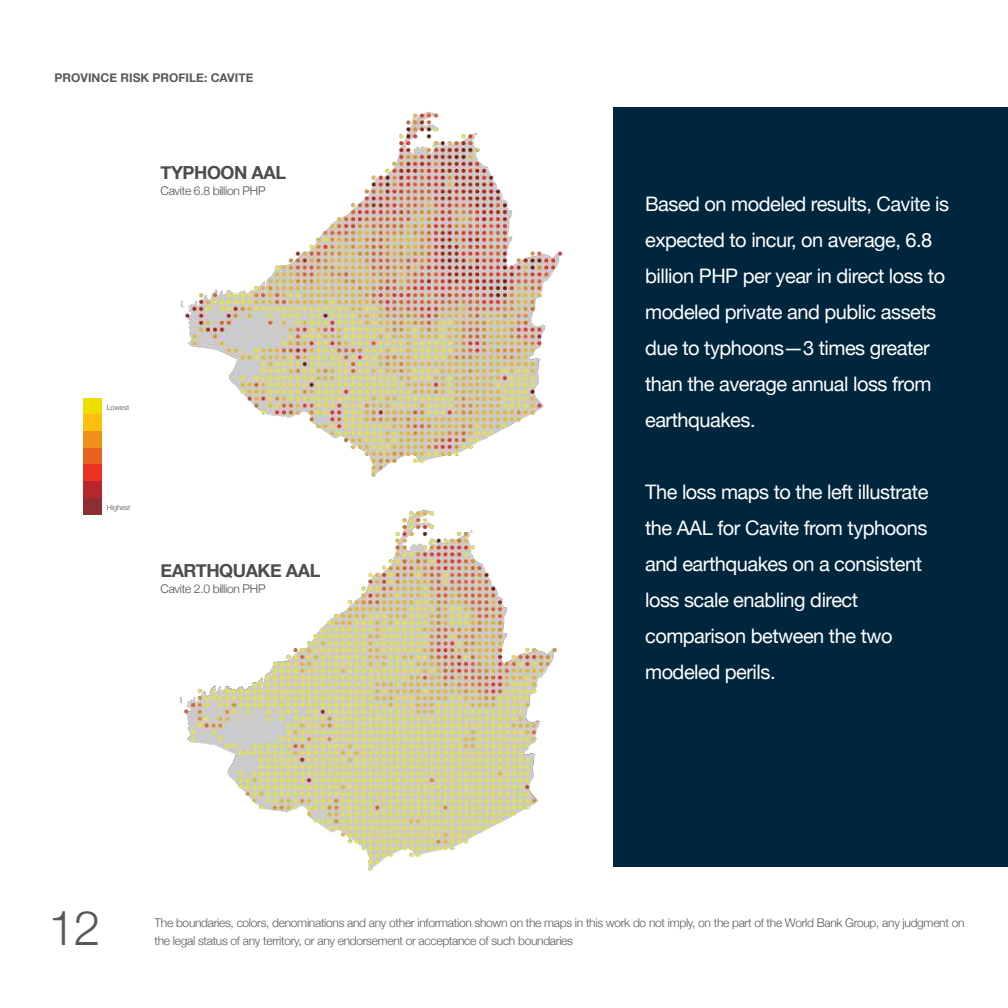
<style>
.page{position:relative;width:1008px;height:1008px;background:#fff}
.page>*{position:absolute;margin:0;border:0;box-sizing:border-box;transform-origin:0 0}
.t1{font:300 48px "Helvetica Neue";color:#57585a}
.t2{font:20px/36px "Helvetica Neue";letter-spacing:-.025em;color:#fff}
.t3{font:700 18px "Helvetica Neue";letter-spacing:-.025em;color:#4b4c4d}
.t4{font:300 12px/18px "Helvetica Neue";letter-spacing:-.025em;color:#57585a}
.t5{font:300 12px "Helvetica Neue";letter-spacing:-.025em;color:#4b4c4d}
.t6{font:700 12px "Helvetica Neue";color:#57585a}
.t7{font:300 7.2px "Helvetica Neue";color:#4b4c4d}
</style>
<div class="page">
<img style="left:180px;top:111px;width:383px;height:366px">
<div style="left:613px;top:107px;width:395px;height:760px;background:#00263e"></div>
<div style="left:83px;top:398px;width:19px;height:17px;background:#eede00"></div>
<div style="left:83px;top:415px;width:19px;height:16px;background:#fbbf10"></div>
<div style="left:83px;top:431px;width:19px;height:17px;background:#ef8f1c"></div>
<div style="left:83px;top:448px;width:19px;height:17px;background:#e9611f"></div>
<div style="left:83px;top:465px;width:19px;height:16px;background:#ed3124"></div>
<div style="left:83px;top:481px;width:19px;height:17px;background:#b6262b"></div>
<div style="left:83px;top:498px;width:19px;height:17px;background:#8b2f34"></div>
<img style="left:179px;top:509px;width:378px;height:362px">
<hr style="left:1007px;top:682px;width:1px;height:185px;background:#0083cb">
<p class="t6" style="left:55px;top:69px;width:200px">PROVINCE RISK PROFILE: CAVITE</p>
<p class="t3" style="left:161px;top:159px;width:127px">TYPHOON AAL</p>
<p class="t5" style="left:161px;top:181px;width:107px">Cavite 6.8 billion PHP</p>
<p class="t7" style="left:107px;top:401px;width:24px">Lowest</p>
<p class="t7" style="left:107px;top:501px;width:25px">Highest</p>
<p class="t3" style="left:161px;top:556px;width:161px">EARTHQUAKE AAL</p>
<p class="t5" style="left:161px;top:579px;width:107px">Cavite 2.0 billion PHP</p>
<p class="t2" style="left:645px;top:187px;width:305px">Based on modeled results, Cavite is expected to incur, on average, 6.8 billion PHP per year in direct loss to modeled private and public assets due to typhoons—3 times greater than the average annual loss from earthquakes.</p>
<p class="t2" style="left:645px;top:475px;width:285px">The loss maps to the left illustrate the AAL for Cavite from typhoons and earthquakes on a consistent loss scale enabling direct comparison between the two modeled perils.</p>
<h1 class="t1" style="left:48px;top:889px;width:54px">12</h1>
<p class="t4" style="left:155px;top:913px;width:811px">The boundaries, colors, denominations and any other information shown on the maps in this work do not imply, on the part of the World Bank Group, any judgment on the legal status of any territory, or any endorsement or acceptance of such boundaries</p>
</div>
